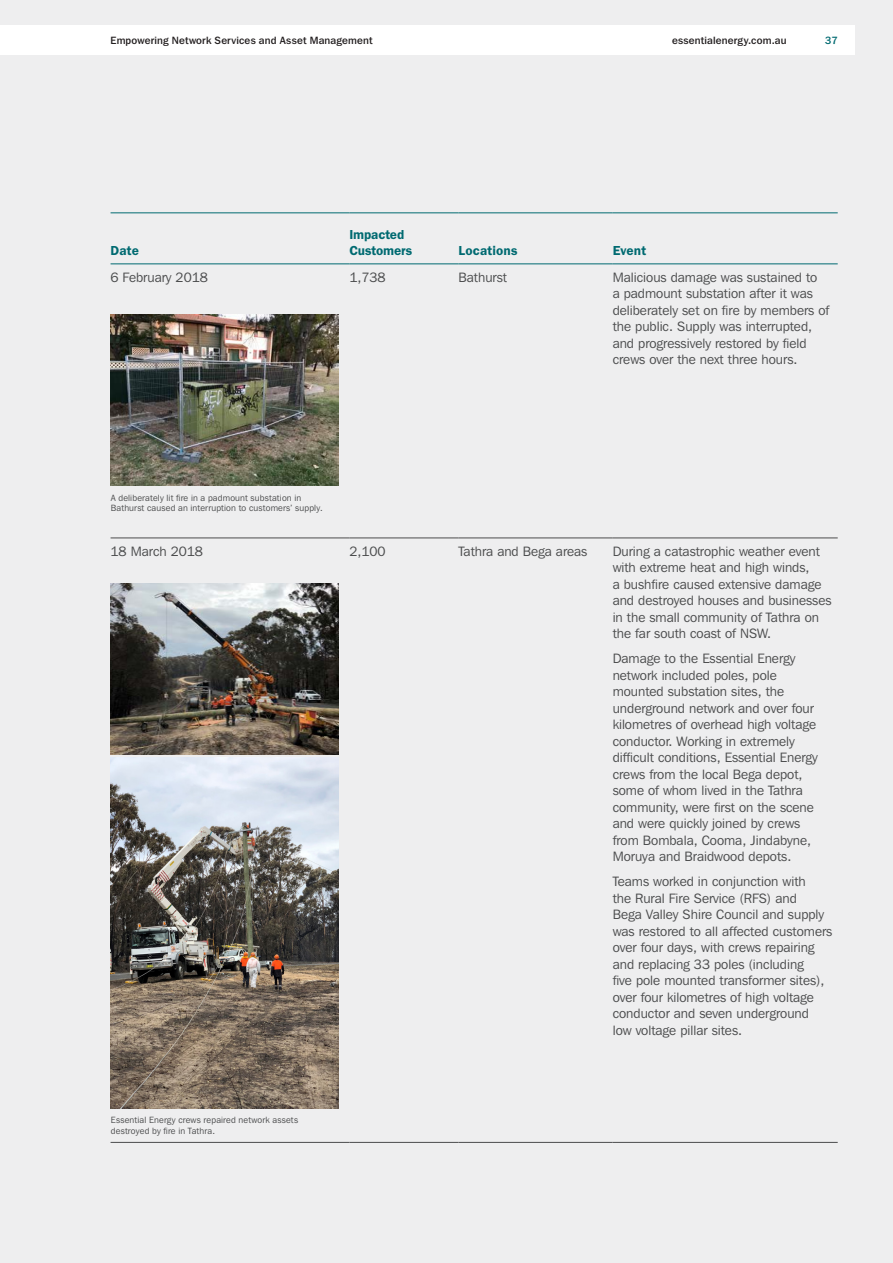
<style>
.page{position:relative;width:893px;height:1263px;background:#eeeeef}
.page>*{position:absolute;margin:0;border:0;box-sizing:border-box;transform-origin:0 0}
.Body{font:13.5px/16.5px "Franklin Gothic IT Cby BT";color:#4b4c4d}
.Call_Out_Support_-_R{font:13.5px/16.5px "Franklin Gothic URW Dem";letter-spacing:.005em;color:#006a71}
.t1{font:500 10.5px "Franklin Gothic IT Cby BT";letter-spacing:.015em;color:#231f20}
.t2{font:500 10.5px "Franklin Gothic IT Cby BT";color:#006a71}
.t3{font:9px/10.5px "Franklin Gothic IT Cby BT";letter-spacing:.02em;color:#4b4c4d}
</style>
<div class="page">
<hr style="left:111px;top:263px;width:238px;height:1px;background:#006a71">
<hr style="left:349px;top:263px;width:110px;height:1px;background:#006a71">
<hr style="left:459px;top:263px;width:154px;height:1px;background:#006a71">
<hr style="left:613px;top:263px;width:225px;height:1px;background:#006a71">
<hr style="left:111px;top:538px;width:238px;height:1px;background:#4b4c4d">
<hr style="left:349px;top:538px;width:110px;height:1px;background:#4b4c4d">
<hr style="left:459px;top:538px;width:154px;height:1px;background:#4b4c4d">
<hr style="left:613px;top:538px;width:225px;height:1px;background:#4b4c4d">
<hr style="left:111px;top:1142px;width:238px;height:1px;background:#4b4c4d">
<hr style="left:349px;top:1142px;width:110px;height:1px;background:#4b4c4d">
<hr style="left:459px;top:1142px;width:154px;height:1px;background:#4b4c4d">
<hr style="left:613px;top:1142px;width:225px;height:1px;background:#4b4c4d">
<hr style="left:111px;top:213px;width:238px;height:1px;background:#006a71">
<hr style="left:349px;top:213px;width:110px;height:1px;background:#006a71">
<hr style="left:459px;top:213px;width:154px;height:1px;background:#006a71">
<hr style="left:613px;top:213px;width:225px;height:1px;background:#006a71">
<div style="left:0;top:26px;width:855px;height:29px;background:#fff"></div>
<img style="left:110px;top:315px;width:229px;height:171px">
<img style="left:110px;top:583px;width:229px;height:172px">
<img style="left:111px;top:757px;width:228px;height:351px">
<p class="t1" style="left:111px;top:34px;width:264px">Empowering Network Services and Asset Management</p>
<p class="t1" style="left:672px;top:34px;width:116px">essentialenergy.com.au</p>
<p class="t2" style="left:825px;top:34px;width:14px">37</p>
<p class="Call_Out_Support_-_R" style="left:111px;top:242px;width:30px">Date</p>
<p class="Call_Out_Support_-_R" style="left:349px;top:226px;width:64px">Impacted<br>Customers</p>
<p class="Call_Out_Support_-_R" style="left:459px;top:242px;width:61px">Locations</p>
<p class="Call_Out_Support_-_R" style="left:613px;top:242px;width:35px">Event</p>
<p class="Body" style="left:111px;top:269px;width:99px">6 February 2018</p>
<p class="Body" style="left:349px;top:269px;width:38px">1,738</p>
<p class="Body" style="left:458px;top:269px;width:50px">Bathurst</p>
<p class="Body" style="left:613px;top:269px;width:218px">Malicious damage was sustained to<br>a padmount substation after it was deliberately set on fire by members of the public. Supply was interrupted, and progressively restored by field crews over the next three hours.</p>
<p class="t3" style="left:111px;top:492px;width:213px">A deliberately lit fire in a padmount substation in<br>Bathurst caused an interruption to customers’ supply.</p>
<p class="Body" style="left:111px;top:543px;width:94px">18 March 2018</p>
<p class="Body" style="left:349px;top:543px;width:38px">2,100</p>
<p class="Body" style="left:458px;top:543px;width:130px">Tathra and Bega areas</p>
<p class="Body" style="left:613px;top:543px;width:220px">During a catastrophic weather event with extreme heat and high winds,<br>a bushfire caused extensive damage and destroyed houses and businesses in the small community of Tathra on the far south coast of NSW.</p>
<p class="Body" style="left:613px;top:650px;width:207px">Damage to the Essential Energy network included poles, pole mounted substation sites, the underground network and over four kilometres of overhead high voltage conductor. Working in extremely difficult conditions, Essential Energy crews from the local Bega depot, some of whom lived in the Tathra community, were first on the scene and were quickly joined by crews from Bombala, Cooma, Jindabyne,<br>Moruya and Braidwood depots.</p>
<p class="Body" style="left:613px;top:873px;width:221px">Teams worked in conjunction with<br>the Rural Fire Service (RFS) and<br>Bega Valley Shire Council and supply was restored to all affected customers over four days, with crews repairing and replacing 33 poles (including<br>five pole mounted transformer sites), over four kilometres of high voltage conductor and seven underground<br>low voltage pillar sites.</p>
<p class="t3" style="left:111px;top:1114px;width:189px">Essential Energy crews repaired network assets destroyed by fire in Tathra.</p>
</div>
